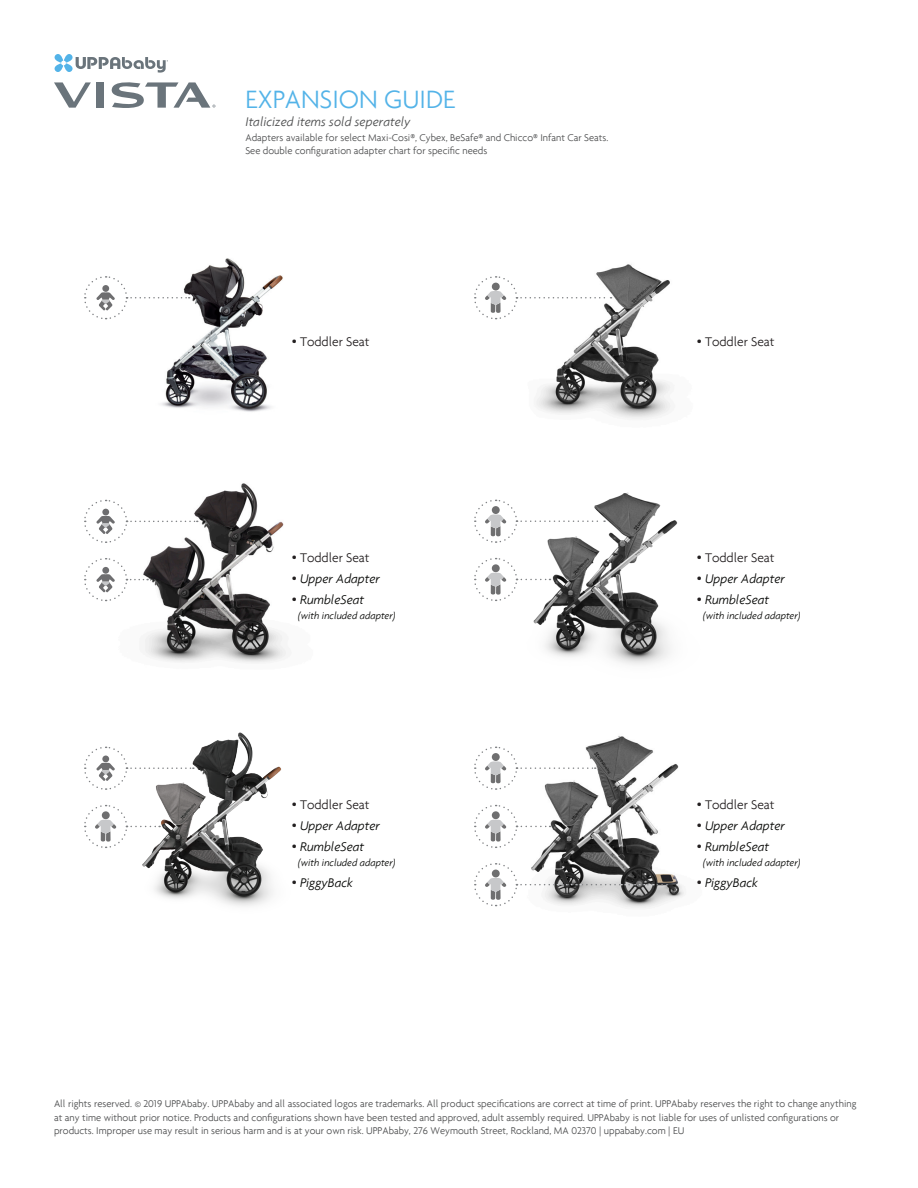
<style>
.page{position:relative;width:918px;height:1188px;background:#fff}
.page>*{position:absolute;margin:0;border:0;box-sizing:border-box;transform-origin:0 0}
.t1{font:300 27px "Agenda";color:#53b3e8}
.t2{font:italic 300 13.5px "Agenda";color:#040503}
.t3{font:300 13.5px "Agenda";color:#231f20}
.t4{font:italic 300 13.5px "Agenda";color:#4b4c4d}
.t5{font:300 10.5px/13.5px "Agenda";color:#4b4c4d}
.t6{font:italic 300 10.5px "Agenda";color:#040503}
.s1{font-style:normal;color:#231f20}
</style>
<div class="page">
<img style="left:536px;top:264px;width:135px;height:155px">
<img style="left:533px;top:492px;width:145px;height:173px">
<img style="left:536px;top:736px;width:148px;height:172px">
<img style="left:161px;top:258px;width:122px;height:154px">
<img style="left:145px;top:483px;width:141px;height:180px">
<img style="left:142px;top:732px;width:140px;height:174px">
<svg style="left:54px;top:82px;width:37px;height:26px"></svg>
<div style="left:96px;top:82px;width:8px;height:26px;background:#6a747b"></div>
<svg style="left:111px;top:82px;width:104px;height:26px"></svg>
<svg style="left:54px;top:54px;width:114px;height:19px"></svg>
<svg style="left:474px;top:804px;width:77px;height:45px"></svg>
<svg style="left:474px;top:557px;width:77px;height:45px"></svg>
<svg style="left:474px;top:746px;width:122px;height:45px"></svg>
<svg style="left:474px;top:499px;width:131px;height:45px"></svg>
<svg style="left:474px;top:275px;width:138px;height:45px"></svg>
<svg style="left:474px;top:862px;width:194px;height:45px"></svg>
<svg style="left:84px;top:499px;width:114px;height:45px"></svg>
<svg style="left:84px;top:275px;width:106px;height:45px"></svg>
<svg style="left:84px;top:557px;width:64px;height:45px"></svg>
<svg style="left:84px;top:746px;width:110px;height:45px"></svg>
<svg style="left:84px;top:804px;width:76px;height:45px"></svg>
<h1 class="t1" style="left:245px;top:88px;width:212px">EXPANSION GUIDE</h1>
<p class="t5" style="left:245px;top:131px;width:365px">Adapters available for select Maxi-Cosi®, Cybex, BeSafe® and Chicco® Infant Car Seats.<br>See double configuration adapter chart for specific needs</p>
<p class="t4" style="left:245px;top:116px;width:167px">Italicized items sold seperately</p>
<p class="t3" style="left:292px;top:336px;width:79px">• Toddler Seat</p>
<p class="t3" style="left:697px;top:336px;width:79px">• Toddler Seat</p>
<p class="t3" style="left:292px;top:552px;width:79px">• Toddler Seat</p>
<p class="t2" style="left:292px;top:573px;width:90px"><span class="s1">•</span> Upper Adapter</p>
<p class="t2" style="left:292px;top:594px;width:74px"><span class="s1">•</span> RumbleSeat</p>
<p class="t6" style="left:298px;top:611px;width:99px">(with included adapter)</p>
<p class="t3" style="left:292px;top:799px;width:79px">• Toddler Seat</p>
<p class="t2" style="left:292px;top:820px;width:90px"><span class="s1">•</span> Upper Adapter</p>
<p class="t2" style="left:292px;top:841px;width:74px"><span class="s1">•</span> RumbleSeat</p>
<p class="t6" style="left:298px;top:858px;width:99px">(with included adapter)</p>
<p class="t2" style="left:292px;top:877px;width:63px"><span class="s1">•</span> PiggyBack</p>
<p class="t3" style="left:697px;top:552px;width:79px">• Toddler Seat</p>
<p class="t2" style="left:697px;top:573px;width:90px"><span class="s1">•</span> Upper Adapter</p>
<p class="t2" style="left:697px;top:594px;width:74px"><span class="s1">•</span> RumbleSeat</p>
<p class="t6" style="left:703px;top:611px;width:99px">(with included adapter)</p>
<p class="t3" style="left:697px;top:799px;width:79px">• Toddler Seat</p>
<p class="t2" style="left:697px;top:820px;width:90px"><span class="s1">•</span> Upper Adapter</p>
<p class="t2" style="left:697px;top:841px;width:74px"><span class="s1">•</span> RumbleSeat</p>
<p class="t6" style="left:703px;top:858px;width:99px">(with included adapter)</p>
<p class="t2" style="left:697px;top:877px;width:63px"><span class="s1">•</span> PiggyBack</p>
<p class="t5" style="left:54px;top:1098px;width:804px">All rights reserved. © 2019 UPPAbaby. UPPAbaby and all associated logos are trademarks. All product specifications are correct at time of print. UPPAbaby reserves the right to change anything at any time without prior notice. Products and configurations shown have been tested and approved, adult assembly required. UPPAbaby is not liable for uses of unlisted configurations or products. Improper use may result in serious harm and is at your own risk. UPPAbaby, 276 Weymouth Street, Rockland, MA 02370 | uppababy.com | EU</p>
</div>
